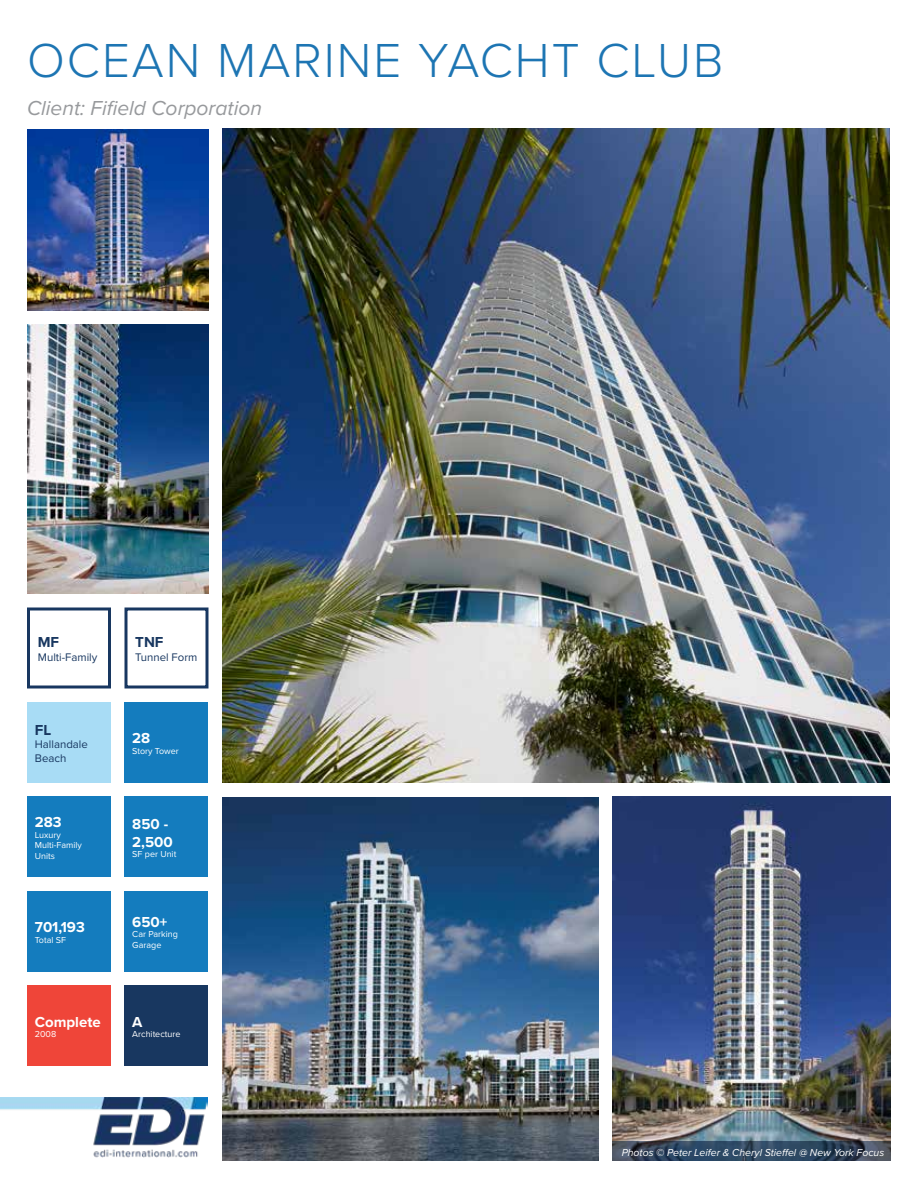
<style>
.page{position:relative;width:918px;height:1188px;background:#fff}
.page>*{position:absolute;margin:0;border:0;box-sizing:border-box;transform-origin:0 0}
.t1{font:300 49.5px "Proxima Nova";letter-spacing:.04em;color:#1d75b3}
.t2{font:italic 21px "Proxima Nova";color:#97999c}
.t3{font:700 15px/18px "Proxima Nova";color:#fff}
.t4{font:700 15px "Proxima Nova";color:#183760}
.t5{font:11.4px/13.6px "Proxima Nova";color:#183760}
.t6{font:italic 10.5px "Proxima Nova";color:#fff}
.t7{font:9px/10.8px "Proxima Nova";color:#fff}
</style>
<div class="page">
<img style="left:0;top:1097px;width:208px;height:61px">
<img style="left:612px;top:796px;width:279px;height:346px">
<div style="left:27px;top:702px;width:84px;height:81px;background:#a8dcf5"></div>
<div style="left:124px;top:796px;width:84px;height:82px;background:#147cbe"></div>
<div style="left:124px;top:891px;width:84px;height:81px;background:#147cbe"></div>
<div style="left:27px;top:608px;width:84px;height:80px;border:3px solid #183760"></div>
<div style="left:27px;top:986px;width:84px;height:80px;background:#ef4539"></div>
<div style="left:124px;top:702px;width:84px;height:81px;background:#147cbe"></div>
<div style="left:27px;top:891px;width:84px;height:81px;background:#147cbe"></div>
<div style="left:27px;top:796px;width:84px;height:82px;background:#147cbe"></div>
<div style="left:124px;top:608px;width:84px;height:80px;border:3px solid #183760"></div>
<div style="left:124px;top:986px;width:84px;height:80px;background:#183760"></div>
<img style="left:222px;top:129px;width:667px;height:654px">
<img style="left:27px;top:324px;width:181px;height:270px">
<img style="left:222px;top:798px;width:376px;height:363px">
<img style="left:27px;top:129px;width:181px;height:181px">
<svg style="left:612px;top:1142px;width:279px;height:19px;fill:#2e4964"></svg>
<h1 class="t1" style="left:27px;top:23px;width:698px">OCEAN MARINE YACHT CLUB</h1>
<h2 class="t2" style="left:27px;top:93px;width:237px">Client: Fifield Corporation</h2>
<h3 class="t4" style="left:38px;top:631px;width:23px">MF</h3>
<p class="t5" style="left:38px;top:650px;width:61px">Multi-Family</p>
<h3 class="t4" style="left:135px;top:631px;width:30px">TNF</h3>
<p class="t5" style="left:135px;top:650px;width:64px">Tunnel Form</p>
<h3 class="t4" style="left:35px;top:719px;width:18px">FL</h3>
<p class="t5" style="left:35px;top:737px;width:55px">Hallandale<br>Beach</p>
<h3 class="t3" style="left:132px;top:729px;width:20px">28</h3>
<p class="t7" style="left:132px;top:745px;width:48px">Story Tower</p>
<h3 class="t3" style="left:35px;top:812px;width:28px">283</h3>
<p class="t7" style="left:35px;top:829px;width:49px">Luxury<br>Multi-Family<br>Units</p>
<h3 class="t3" style="left:132px;top:814px;width:42px">850 -<br>2,500</h3>
<p class="t7" style="left:132px;top:849px;width:46px">SF per Unit</p>
<h3 class="t3" style="left:35px;top:918px;width:52px">701,193</h3>
<p class="t7" style="left:35px;top:934px;width:33px">Total SF</p>
<h3 class="t3" style="left:132px;top:912px;width:37px">650+</h3>
<p class="t7" style="left:132px;top:929px;width:47px">Car Parking<br>Garage</p>
<h3 class="t3" style="left:35px;top:1012px;width:67px">Complete</h3>
<p class="t7" style="left:35px;top:1029px;width:23px">2008</p>
<h3 class="t3" style="left:132px;top:1012px;width:12px">A</h3>
<p class="t7" style="left:132px;top:1029px;width:50px">Architecture</p>
<p class="t6" style="left:622px;top:1144px;width:264px">Photos © Peter Leifer &amp; Cheryl Stieffel @ New York Focus</p>
</div>
